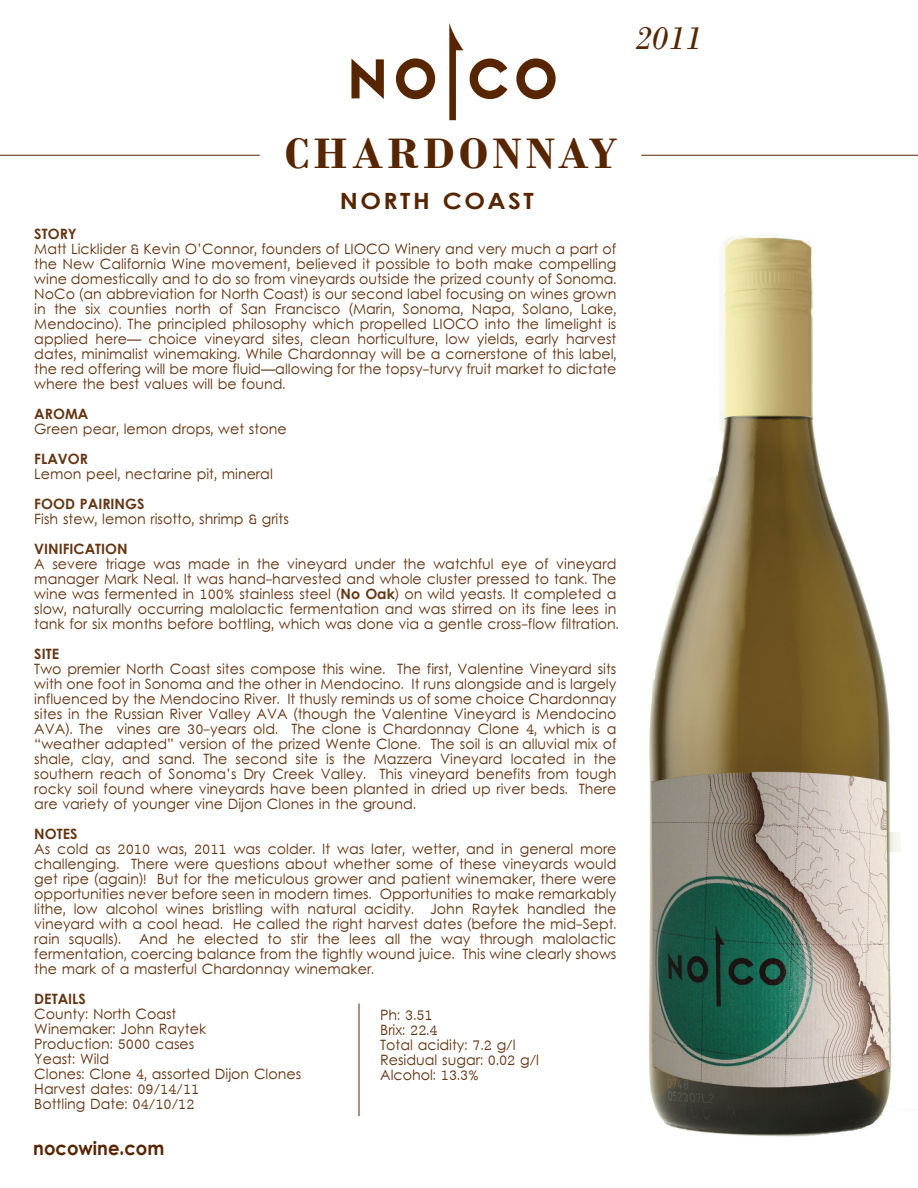
<style>
.page{position:relative;width:918px;height:1188px;background:#fff}
.page>*{position:absolute;margin:0;border:0;box-sizing:border-box;transform-origin:0 0}
.t1{font:700 44.85px "Bodoni";letter-spacing:.1em;color:#572500}
.t2{font:italic 34.35px "Bodoni";color:#572500}
.t3{font:700 22.35px "Levenim";letter-spacing:.1em;color:#572500;scale:1.1 1}
.t4{font:700 19.05px "Levenim";color:#572500;scale:.94 1}
.t5{font:14.25px/15px "Levenim";color:#653512;text-align:justify}
.t6{font:700 14.25px "Levenim";color:#653512}
.s1{font-weight:700}
</style>
<div class="page">
<img style="left:648px;top:235px;width:268px;height:902px">
<hr style="left:0;top:155px;width:260px;height:1px;background:#572500">
<hr style="left:641px;top:155px;width:277px;height:1px;background:#572500">
<svg style="left:449px;top:23px;width:15px;height:97px"></svg>
<svg style="left:351px;top:59px;width:33px;height:40px"></svg>
<svg style="left:396px;top:58px;width:39px;height:41px"></svg>
<svg style="left:470px;top:59px;width:38px;height:40px"></svg>
<svg style="left:516px;top:58px;width:40px;height:41px"></svg>
<hr style="left:359px;top:1004px;width:1px;height:112px;background:#572500">
<h2 class="t2" style="left:635px;top:18px;width:69px">2011</h2>
<h1 class="t1" style="left:285px;top:127px;width:334px">CHARDONNAY</h1>
<h3 class="t3" style="left:340px;top:188px;width:178px">NORTH COAST</h3>
<p class="t6" style="left:34px;top:226px;width:44px">STORY</p>
<p class="t5" style="left:34px;top:242px;width:584px">Matt Licklider &amp; Kevin O’Connor, founders of LIOCO Winery and very much a part of the New California Wine movement, believed it possible to both make compelling wine domestically and to do so from vineyards outside the prized county of Sonoma.<br>NoCo (an abbreviation for North Coast) is our second label focusing on wines grown in the six counties north of San Francisco (Marin, Sonoma, Napa, Solano, Lake, Mendocino). The principled philosophy which propelled LIOCO into the limelight is applied here— choice vineyard sites, clean horticulture, low yields, early harvest dates, minimalist winemaking. While Chardonnay will be a cornerstone of this label, the red offering will be more fluid—allowing for the topsy-turvy fruit market to dictate where the best values will be found.</p>
<p class="t6" style="left:34px;top:406px;width:56px">AROMA</p>
<p class="t5" style="left:34px;top:423px;width:254px">Green pear, lemon drops, wet stone</p>
<p class="t6" style="left:34px;top:451px;width:55px">FLAVOR</p>
<p class="t5" style="left:34px;top:468px;width:240px">Lemon peel, nectarine pit, mineral</p>
<p class="t6" style="left:34px;top:496px;width:112px">FOOD PAIRINGS</p>
<p class="t5" style="left:34px;top:513px;width:256px">Fish stew, lemon risotto, shrimp &amp; grits</p>
<p class="t6" style="left:34px;top:541px;width:95px">VINIFICATION</p>
<p class="t5" style="left:34px;top:558px;width:586px;text-align:left">A severe triage was made in the vineyard under the watchful eye of vineyard manager Mark Neal. It was hand-harvested and whole cluster pressed to tank. The wine was fermented in 100% stainless steel (<span class="s1">No Oak</span>) on wild yeasts. It completed a slow, naturally occurring malolactic fermentation and was stirred on its fine lees in tank for six months before bottling, which was done via a gentle cross-flow filtration.</p>
<p class="t6" style="left:34px;top:646px;width:26px">SITE</p>
<p class="t5" style="left:34px;top:663px;width:584px">Two premier North Coast sites compose this wine. The first, Valentine Vineyard sits with one foot in Sonoma and the other in Mendocino. It runs alongside and is largely influenced by the Mendocino River. It thusly reminds us of some choice Chardonnay sites in the Russian River Valley AVA (though the Valentine Vineyard is Mendocino AVA). The vines are 30-years old. The clone is Chardonnay Clone 4, which is a “weather adapted” version of the prized Wente Clone. The soil is an alluvial mix of shale, clay, and sand. The second site is the Mazzera Vineyard located in the southern reach of Sonoma’s Dry Creek Valley. This vineyard benefits from tough rocky soil found where vineyards have been planted in dried up river beds. There are variety of younger vine Dijon Clones in the ground.</p>
<p class="t6" style="left:34px;top:826px;width:45px">NOTES</p>
<p class="t5" style="left:34px;top:843px;width:584px">As cold as 2010 was, 2011 was colder. It was later, wetter, and in general more challenging. There were questions about whether some of these vineyards would get ripe (again)! But for the meticulous grower and patient winemaker, there were opportunities never before seen in modern times. Opportunities to make remarkably lithe, low alcohol wines bristling with natural acidity. John Raytek handled the vineyard with a cool head. He called the right harvest dates (before the mid-Sept. rain squalls).</p>
<p class="t5" style="left:34px;top:933px;width:584px;text-indent:105px">And he elected to stir the lees all the way through malolactic fermentation, coercing balance from the tightly wound juice. This wine clearly shows the mark of a masterful Chardonnay winemaker.</p>
<p class="t6" style="left:34px;top:991px;width:53px">DETAILS</p>
<p class="t5" style="left:34px;top:1008px;width:268px;text-align:left">County: North Coast<br>Winemaker: John Raytek<br>Production: 5000 cases<br>Yeast: Wild<br>Clones: Clone 4, assorted Dijon Clones<br>Harvest dates: 09/14/11<br>Bottling Date: 04/10/12</p>
<h3 class="t4" style="left:33px;top:1137px;width:141px">nocowine.com</h3>
<p class="t5" style="left:380px;top:1008px;width:160px;text-align:left">Ph: 3.51<br>Brix: 22.4<br>Total acidity: 7.2 g/l<br>Residual sugar: 0.02 g/l<br>Alcohol: 13.3%</p>
</div>
